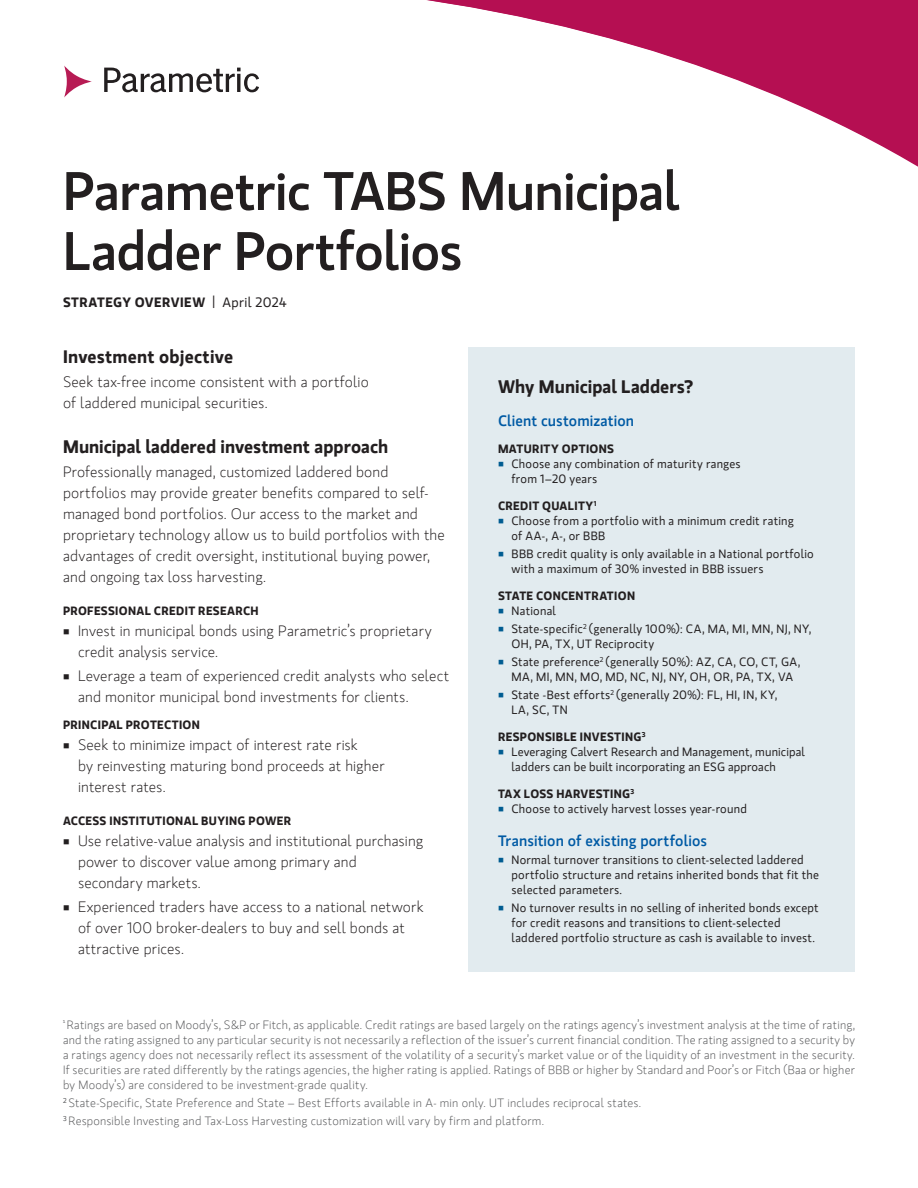
<style>
.page{position:relative;width:918px;height:1188px;background:#fff}
.page>*{position:absolute;margin:0;border:0;box-sizing:border-box;transform-origin:0 0}
.Title__36_Medium{font:500 54px/60px "MS Gloriola II Std";letter-spacing:-.015em;color:#231f20}
.Body_Head{font:700 18px "MS Gloriola II Std";color:#231f20}
.Body_Light{font:300 15px/21px "MS Gloriola II Std";letter-spacing:.01em;color:#231f20}
.Sidebar_Head{font:500 15px "MS Gloriola II Std";letter-spacing:.01em;color:#005aa4}
.Categories___Date{font:700 13.5px "MS Gloriola II Std";letter-spacing:.035em;color:#231f20}
.t1{font:12px/15px "MS Gloriola II Std";letter-spacing:.02em;color:#231f20}
.Footnote_Justified{font:300 12px/15px "MS Gloriola II Std";letter-spacing:.02em;color:#57585a;text-align:justify}
.Body_Subhead{font:700 12px "MS Gloriola II Std";letter-spacing:.03em;color:#231f20}
.s1{font-weight:400}
</style>
<div class="page">
<div style="left:468px;top:347px;width:387px;height:625px;background:#e2ebef"></div>
<svg style="left:251px;top:0;width:667px;height:167px"></svg>
<svg style="left:104px;top:68px;width:155px;height:24px"></svg>
<svg style="left:64px;top:65px;width:28px;height:33px"></svg>
<p class="Title__36_Medium" style="left:63px;top:159px;width:618px">Parametric TABS Municipal<br>Ladder Portfolios</p>
<p class="Categories___Date" style="left:63px;top:292px;width:225px">STRATEGY OVERVIEW <span class="s1">| April 2024</span></p>
<p class="Body_Head" style="left:63px;top:344px;width:172px">Investment objective</p>
<p class="Body_Light" style="left:63px;top:371px;width:307px">Seek tax-free income consistent with a portfolio of laddered municipal securities.</p>
<p class="Body_Head" style="left:63px;top:434px;width:327px">Municipal laddered investment approach</p>
<p class="Body_Light" style="left:63px;top:461px;width:383px">Professionally managed, customized laddered bond portfolios may provide greater benefits compared to self&shy;managed bond portfolios. Our access to the market and proprietary technology allow us to build portfolios with the advantages of credit oversight, institutional buying power, and ongoing tax loss harvesting.</p>
<p class="Body_Subhead" style="left:63px;top:602px;width:197px">PROFESSIONAL CREDIT RESEARCH</p>
<p class="Body_Light" style="left:78px;top:620px;width:355px">Invest in municipal bonds using Parametric’s proprietary credit analysis service.</p>
<p class="Body_Light" style="left:78px;top:665px;width:373px">Leverage a team of experienced credit analysts who select and monitor municipal bond investments for clients.</p>
<p class="Body_Subhead" style="left:63px;top:716px;width:138px">PRINCIPAL PROTECTION</p>
<p class="Body_Light" style="left:78px;top:734px;width:308px">Seek to minimize impact of interest rate risk<br>by reinvesting maturing bond proceeds at higher interest rates.</p>
<p class="Body_Subhead" style="left:63px;top:812px;width:230px">ACCESS INSTITUTIONAL BUYING POWER</p>
<p class="Body_Light" style="left:78px;top:830px;width:347px">Use relative-value analysis and institutional purchasing power to discover value among primary and secondary markets.</p>
<p class="Body_Light" style="left:78px;top:896px;width:347px">Experienced traders have access to a national network of over 100 broker-dealers to buy and sell bonds at attractive prices.</p>
<p class="Body_Head" style="left:498px;top:374px;width:197px">Why Municipal Ladders?</p>
<p class="Sidebar_Head" style="left:498px;top:410px;width:138px">Client customization</p>
<p class="Body_Subhead" style="left:498px;top:440px;width:118px">MATURITY OPTIONS</p>
<p class="t1" style="left:512px;top:456px;width:231px">Choose any combination of maturity ranges from 1–20 years</p>
<p class="Body_Subhead" style="left:498px;top:497px;width:100px">CREDIT QUALITY<sup>1</sup></p>
<p class="t1" style="left:512px;top:513px;width:284px">Choose from a portfolio with a minimum credit rating of AA-, A-, or BBB</p>
<p class="t1" style="left:512px;top:546px;width:304px">BBB credit quality is only available in a National portfolio with a maximum of 30% invested in BBB issuers</p>
<p class="Body_Subhead" style="left:498px;top:587px;width:139px">STATE CONCENTRATION</p>
<p class="t1" style="left:512px;top:603px;width:46px">National</p>
<p class="t1" style="left:512px;top:621px;width:301px">State-specific<sup>2</sup> (generally 100%): CA, MA, MI, MN, NJ, NY,<br>OH, PA, TX, UT Reciprocity</p>
<p class="t1" style="left:512px;top:654px;width:290px">State preference<sup>2</sup> (generally 50%): AZ, CA, CO, CT, GA,<br>MA, MI, MN, MO, MD, NC, NJ, NY, OH, OR, PA, TX, VA</p>
<p class="t1" style="left:512px;top:687px;width:267px">State -Best efforts<sup>2</sup> (generally 20%): FL, HI, IN, KY,<br>LA, SC, TN</p>
<p class="Body_Subhead" style="left:498px;top:728px;width:149px">RESPONSIBLE INVESTING<sup>3</sup></p>
<p class="t1" style="left:512px;top:744px;width:295px">Leveraging Calvert Research and Management, municipal ladders can be built incorporating an ESG approach</p>
<p class="Body_Subhead" style="left:498px;top:785px;width:138px">TAX LOSS HARVESTING<sup>3</sup></p>
<p class="t1" style="left:512px;top:801px;width:237px">Choose to actively harvest losses year-round</p>
<p class="Sidebar_Head" style="left:498px;top:830px;width:211px">Transition of existing portfolios</p>
<p class="t1" style="left:512px;top:852px;width:309px">Normal turnover transitions to client-selected laddered portfolio structure and retains inherited bonds that fit the selected parameters.</p>
<p class="t1" style="left:512px;top:900px;width:309px">No turnover results in no selling of inherited bonds except for credit reasons and transitions to client-selected laddered portfolio structure as cash is available to invest.</p>
<p class="Footnote_Justified" style="left:63px;top:1017px;width:794px"><sup>¹</sup> Ratings are based on Moody’s, S&amp;P or Fitch, as applicable. Credit ratings are based largely on the ratings agency’s investment analysis at the time of rating, and the rating assigned to any particular security is not necessarily a reflection of the issuer’s current financial condition. The rating assigned to a security by a ratings agency does not necessarily reflect its assessment of the volatility of a security’s market value or of the liquidity of an investment in the security.<br>If securities are rated differently by the ratings agencies, the higher rating is applied. Ratings of BBB or higher by Standard and Poor’s or Fitch (Baa or higher by Moody’s) are considered to be investment-grade quality.</p>
<p class="Footnote_Justified" style="left:63px;top:1095px;width:580px"><sup>2</sup> State-Specific, State Preference and State – Best Efforts available in A- min only. UT includes reciprocal states.</p>
<p class="Footnote_Justified" style="left:63px;top:1113px;width:483px"><sup>3</sup> Responsible Investing and Tax-Loss Harvesting customization will vary by firm and platform.</p>
</div>
